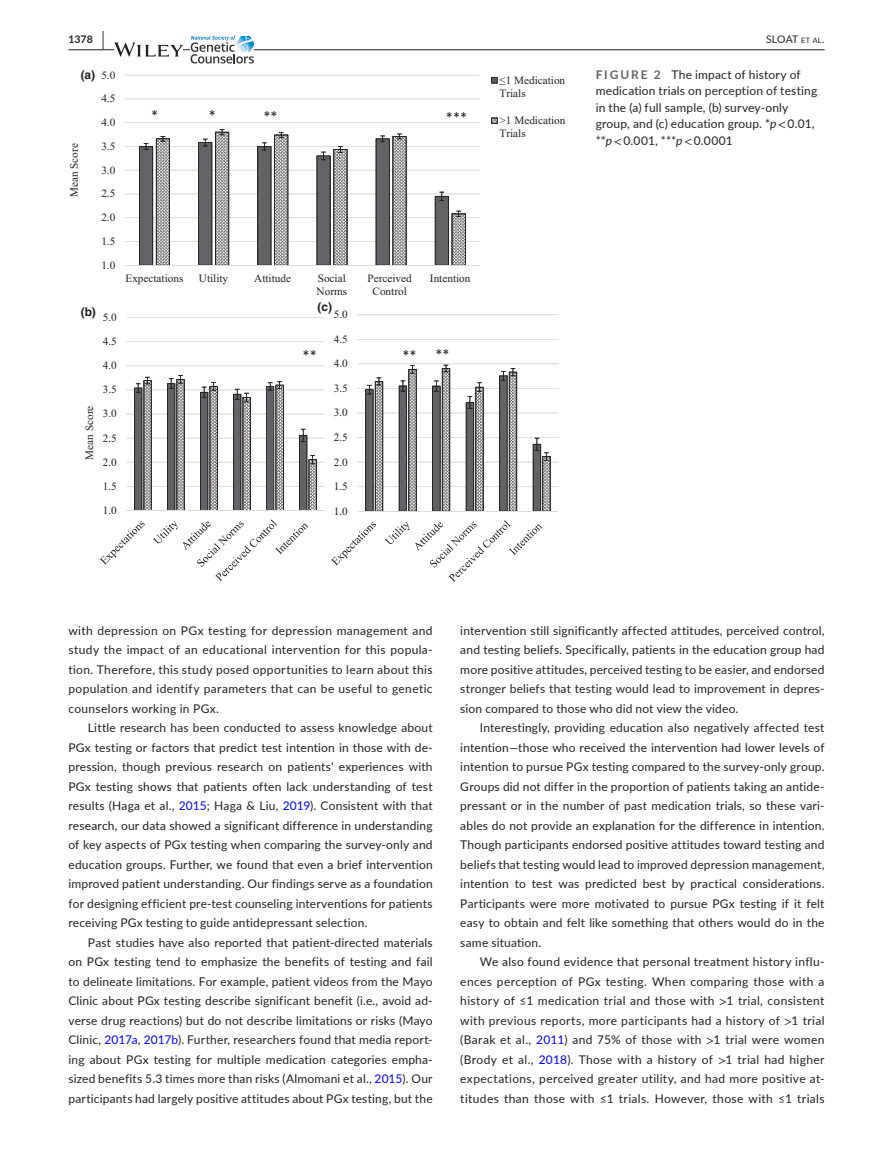
<style>
.page{position:relative;width:893px;height:1174px;background:#fff}
.page>*{position:absolute;margin:0;border:0;box-sizing:border-box;transform-origin:0 0}
.t1{font:14.25px "Calibri";color:#231f20}
.t2{font:12px/19.5px "Lato";letter-spacing:.015em;color:#231f20;text-align:justify}
.t3{font:700 12px "Helvetica";color:#231f20}
.t4{font:11.25px/12.9px "Times New Roman";color:#231f20}
.t5{font:10.5px "Lato";letter-spacing:-.005em;color:#231f20}
.t6{font:700 10.5px "Lato";color:#231f20}
.s1{font-size:19.5px}
.s2{font-size:7.35px}
.s3{font-weight:700;color:#636366}
.s4{font-style:italic}
.s5{font-family:"STIX"}
.s6{color:#00f}
</style>
<div class="page">
<hr style="left:68px;top:49px;width:756px;height:1px;background:#231f20">
<svg style="left:114px;top:42px;width:69px;height:15px"></svg>
<svg style="left:191px;top:36px;width:63px;height:27px"></svg>
<hr style="left:126px;top:486px;width:198px;height:1px;background:#dcdddf">
<hr style="left:126px;top:462px;width:198px;height:1px;background:#dcdddf">
<hr style="left:126px;top:438px;width:198px;height:1px;background:#dcdddf">
<hr style="left:126px;top:413px;width:198px;height:1px;background:#dcdddf">
<hr style="left:126px;top:389px;width:198px;height:1px;background:#dcdddf">
<hr style="left:126px;top:365px;width:198px;height:1px;background:#dcdddf">
<hr style="left:126px;top:341px;width:198px;height:1px;background:#dcdddf">
<hr style="left:126px;top:317px;width:198px;height:1px;background:#dcdddf">
<svg style="left:134px;top:375px;width:183px;height:135px"></svg>
<hr style="left:126px;top:510px;width:198px;height:1px;background:#dcdddf">
<svg style="left:100px;top:521px;width:45px;height:44px"></svg>
<svg style="left:153px;top:519px;width:156px;height:62px"></svg>
<hr style="left:125px;top:241px;width:355px;height:1px;background:#dcdddf">
<hr style="left:125px;top:217px;width:355px;height:1px;background:#dcdddf">
<hr style="left:125px;top:194px;width:355px;height:1px;background:#dcdddf">
<hr style="left:125px;top:170px;width:355px;height:1px;background:#dcdddf">
<hr style="left:125px;top:146px;width:355px;height:1px;background:#dcdddf">
<hr style="left:125px;top:122px;width:355px;height:1px;background:#dcdddf">
<hr style="left:125px;top:98px;width:355px;height:1px;background:#dcdddf">
<hr style="left:125px;top:75px;width:355px;height:1px;background:#dcdddf">
<svg style="left:139px;top:129px;width:327px;height:136px"></svg>
<hr style="left:125px;top:265px;width:355px;height:1px;background:#dcdddf">
<svg style="left:491px;top:77px;width:7px;height:6px"></svg>
<svg style="left:491px;top:118px;width:7px;height:6px"></svg>
<hr style="left:357px;top:486px;width:201px;height:1px;background:#dcdddf">
<hr style="left:357px;top:462px;width:201px;height:1px;background:#dcdddf">
<hr style="left:357px;top:437px;width:201px;height:1px;background:#dcdddf">
<hr style="left:357px;top:412px;width:201px;height:1px;background:#dcdddf">
<hr style="left:357px;top:388px;width:201px;height:1px;background:#dcdddf">
<hr style="left:357px;top:363px;width:201px;height:1px;background:#dcdddf">
<hr style="left:357px;top:339px;width:201px;height:1px;background:#dcdddf">
<hr style="left:357px;top:314px;width:201px;height:1px;background:#dcdddf">
<svg style="left:365px;top:365px;width:186px;height:146px"></svg>
<hr style="left:357px;top:511px;width:201px;height:1px;background:#dcdddf">
<svg style="left:331px;top:522px;width:45px;height:44px"></svg>
<svg style="left:384px;top:521px;width:25px;height:23px"></svg>
<svg style="left:415px;top:520px;width:127px;height:62px"></svg>
<p class="t6" style="left:68px;top:31px;width:37px">1378 <span class="s1">|</span></p>
<p class="t5" style="left:766px;top:31px;width:60px">SLOAT <span class="s2">et al</span> .</p>
<p class="t3" style="left:81px;top:68px;width:16px">(a)</p>
<p class="t4" style="left:101px;top:68px;width:16px">5.0</p>
<p class="t4" style="left:101px;top:92px;width:16px">4.5</p>
<p class="t4" style="left:67px;top:197px;width:55px;rotate:-90deg">Mean Score</p>
<p class="t4" style="left:101px;top:116px;width:16px">4.0</p>
<p class="t4" style="left:101px;top:139px;width:16px">3.5</p>
<p class="t4" style="left:101px;top:163px;width:16px">3.0</p>
<p class="t4" style="left:101px;top:187px;width:16px">2.5</p>
<p class="t4" style="left:101px;top:211px;width:16px">2.0</p>
<p class="t4" style="left:101px;top:234px;width:16px">1.5</p>
<p class="t4" style="left:101px;top:258px;width:16px">1.0</p>
<p class="t3" style="left:81px;top:304px;width:17px">(b)</p>
<p class="t4" style="left:103px;top:311px;width:16px">5.0</p>
<p class="t4" style="left:103px;top:335px;width:16px">4.5</p>
<p class="t4" style="left:103px;top:359px;width:16px">4.0</p>
<p class="t4" style="left:83px;top:459px;width:55px;rotate:-90deg">Mean Score</p>
<p class="t4" style="left:103px;top:383px;width:16px">3.5</p>
<p class="t4" style="left:103px;top:407px;width:16px">3.0</p>
<p class="t4" style="left:103px;top:431px;width:16px">2.5</p>
<p class="t4" style="left:103px;top:455px;width:16px">2.0</p>
<p class="t4" style="left:103px;top:479px;width:16px">1.5</p>
<p class="t4" style="left:103px;top:503px;width:16px">1.0</p>
<p class="t1" style="left:151px;top:106px;width:9px">*</p>
<p class="t1" style="left:209px;top:106px;width:9px">*</p>
<p class="t1" style="left:263px;top:107px;width:16px">**</p>
<p class="t1" style="left:446px;top:108px;width:23px">***</p>
<p class="t4" style="left:126px;top:271px;width:59px">Expectations</p>
<p class="t4" style="left:199px;top:271px;width:31px">Utility</p>
<p class="t4" style="left:254px;top:271px;width:38px">Attitude</p>
<p class="t4" style="left:317px;top:271px;width:32px">Social<br>Norms</p>
<p class="t4" style="left:368px;top:271px;width:46px;text-align:center">Perceived<br>Control</p>
<p class="t4" style="left:430px;top:271px;width:42px">Intention</p>
<p class="t3" style="left:317px;top:299px;width:16px">(c)</p>
<p class="t4" style="left:334px;top:308px;width:16px">5.0</p>
<p class="t4" style="left:334px;top:332px;width:16px">4.5</p>
<p class="t1" style="left:303px;top:346px;width:16px">**</p>
<p class="t1" style="left:402px;top:346px;width:16px">**</p>
<p class="t1" style="left:435px;top:345px;width:16px">**</p>
<p class="t4" style="left:334px;top:357px;width:16px">4.0</p>
<p class="t4" style="left:334px;top:381px;width:16px">3.5</p>
<p class="t4" style="left:334px;top:406px;width:16px">3.0</p>
<p class="t4" style="left:334px;top:430px;width:16px">2.5</p>
<p class="t4" style="left:334px;top:455px;width:16px">2.0</p>
<p class="t4" style="left:334px;top:480px;width:16px">1.5</p>
<p class="t4" style="left:334px;top:504px;width:16px">1.0</p>
<p class="t4" style="left:500px;top:74px;width:67px">≤1 Medication<br>Trials</p>
<p class="t4" style="left:500px;top:114px;width:67px">&gt;1 Medication<br>Trials</p>
<p class="t2" style="left:596px;top:66px;width:223px;line-height:16.5px;text-align:left"><span class="s3">FIGURE 2</span> The impact of history of medication trials on perception of testing in the (a) full sample, (b) survey-only group, and (c) education group. *<span class="s4">p</span><span class="s5">&lt;</span> 0.01, **<span class="s4">p</span><span class="s5">&lt;</span> 0.001, ***<span class="s4">p</span><span class="s5">&lt;</span> 0.0001</p>
<p class="t2" style="left:68px;top:620px;width:366px">with depression on PGx testing for depression management and study the impact of an educational intervention for this popula&shy;tion. Therefore, this study posed opportunities to learn about this population and identify parameters that can be useful to genetic counselors working in PGx.</p>
<p class="t2" style="left:68px;top:717px;width:366px;text-indent:20px">Little research has been conducted to assess knowledge about PGx testing or factors that predict test intention in those with de&shy;pression, though previous research on patients' experiences with PGx testing shows that patients often lack understanding of test results (Haga et al., <span class="s6">2015</span>; Haga &amp; Liu, <span class="s6">2019</span>). Consistent with that research, our data showed a significant difference in understanding of key aspects of PGx testing when comparing the survey-only and education groups. Further, we found that even a brief intervention improved patient understanding. Our findings serve as a foundation for designing efficient pre-test counseling interventions for patients receiving PGx testing to guide antidepressant selection.</p>
<p class="t2" style="left:68px;top:932px;width:366px;text-indent:20px">Past studies have also reported that patient-directed materials on PGx testing tend to emphasize the benefits of testing and fail to delineate limitations. For example, patient videos from the Mayo Clinic about PGx testing describe significant benefit (i.e., avoid ad&shy;verse drug reactions) but do not describe limitations or risks (Mayo Clinic, <span class="s6">2017a</span>, <span class="s6">2017b</span>). Further, researchers found that media report&shy;ing about PGx testing for multiple medication categories empha&shy;sized benefits 5.3 times more than risks (Almomani et al., <span class="s6">2015</span>). Our participants had largely positive attitudes about PGx testing, but the</p>
<p class="t2" style="left:460px;top:620px;width:366px">intervention still significantly affected attitudes, perceived control, and testing beliefs. Specifically, patients in the education group had more positive attitudes, perceived testing to be easier, and endorsed stronger beliefs that testing would lead to improvement in depres&shy;sion compared to those who did not view the video.</p>
<p class="t2" style="left:460px;top:717px;width:366px;text-indent:20px">Interestingly, providing education also negatively affected test intention—those who received the intervention had lower levels of intention to pursue PGx testing compared to the survey-only group.<br>Groups did not differ in the proportion of patients taking an antide&shy;pressant or in the number of past medication trials, so these vari&shy;ables do not provide an explanation for the difference in intention.<br>Though participants endorsed positive attitudes toward testing and beliefs that testing would lead to improved depression management, intention to test was predicted best by practical considerations.<br>Participants were more motivated to pursue PGx testing if it felt easy to obtain and felt like something that others would do in the same situation.</p>
<p class="t2" style="left:460px;top:951px;width:366px;text-indent:20px">We also found evidence that personal treatment history influ&shy;ences perception of PGx testing. When comparing those with a history of ≤1 medication trial and those with <span class="s5">&gt;</span>1 trial, consistent with previous reports, more participants had a history of <span class="s5">&gt;</span>1 trial (Barak et al., <span class="s6">2011</span>) and 75% of those with <span class="s5">&gt;</span>1 trial were women (Brody et al., <span class="s6">2018</span>). Those with a history of <span class="s5">&gt;</span>1 trial had higher expectations, perceived greater utility, and had more positive at&shy;titudes than those with ≤1 trials. However, those with ≤1 trials</p>
</div>
